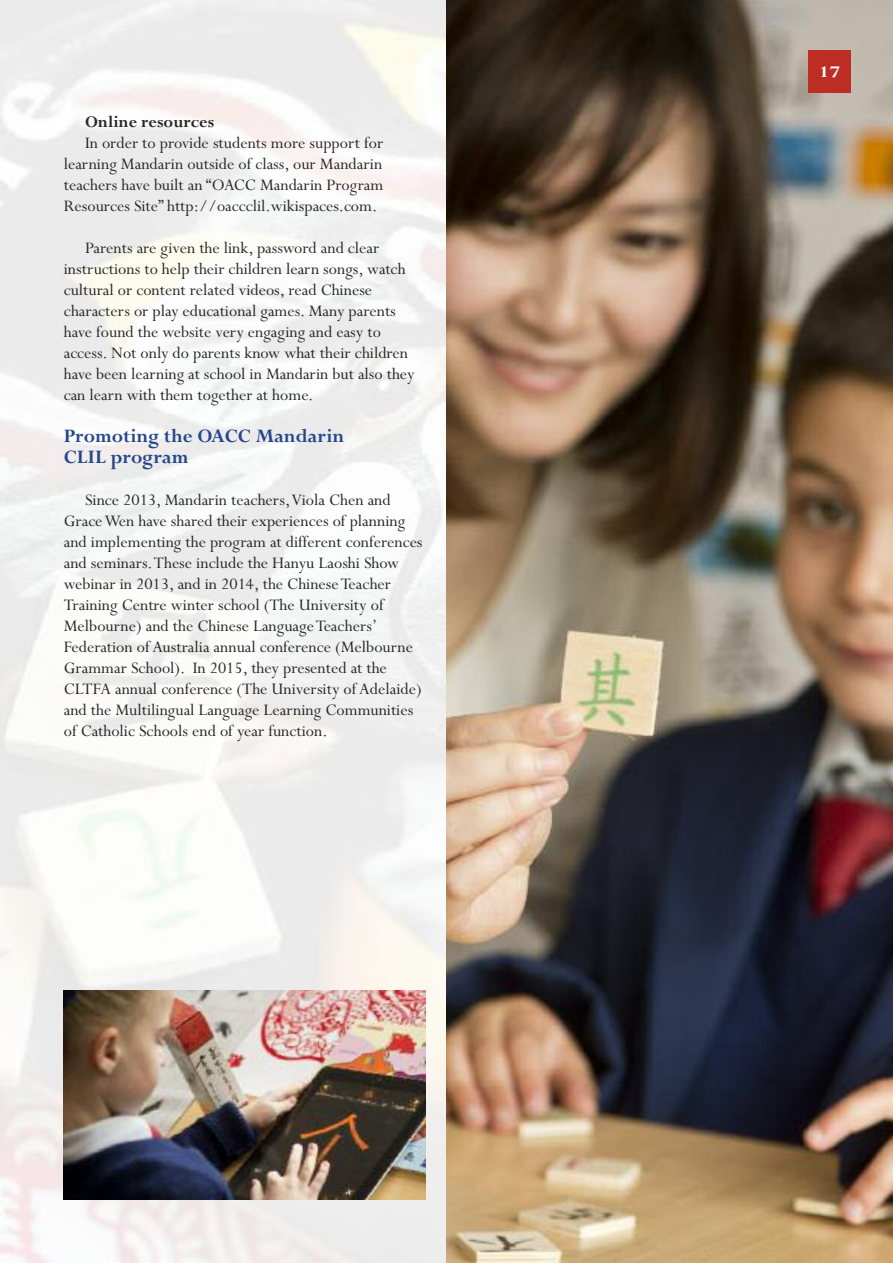
<style>
.page{position:relative;width:893px;height:1263px;background:#fff}
.page>*{position:absolute;margin:0;border:0;box-sizing:border-box;transform-origin:0 0}
.t1{font:700 21px/21px "Perpetua";color:#25478b}
.t2{font:18px/21px "Perpetua";color:#272526}
.t3{font:700 18px "Perpetua";color:#272526}
.t4{font:700 18px "Perpetua";color:#fff;scale:1.3 1}
</style>
<div class="page">
<img style="left:0;top:0;width:446px;height:1263px">
<img style="left:446px;top:0;width:447px;height:1263px">
<div style="left:808px;top:50px;width:43px;height:42px;background:#bd2d24"></div>
<img style="left:64px;top:990px;width:361px;height:209px">
<p class="t3" style="left:85px;top:110px;width:131px">Online resources</p>
<p class="t2" style="left:64px;top:131px;width:321px;text-align:justify;text-indent:21px">In order to provide students more support for learning Mandarin outside of class, our Mandarin teachers have built an “OACC Mandarin Program Resources Site” http://oaccclil.wikispaces.com.</p>
<p class="t2" style="left:64px;top:236px;width:352px;text-indent:21px">Parents are given the link, password and clear instructions to help their children learn songs, watch cultural or content related videos, read Chinese characters or play educational games. Many parents have found the website very engaging and easy to access. Not only do parents know what their children have been learning at school in Mandarin but also they can learn with them together at home.</p>
<p class="t1" style="left:64px;top:424px;width:282px">Promoting the OACC Mandarin<br>CLIL program</p>
<p class="t2" style="left:64px;top:488px;width:360px;text-indent:21px">Since 2013, Mandarin teachers,Viola Chen and GraceWen have shared their experiences of planning and implementing the program at different conferences and seminars.These include the Hanyu Laoshi Show webinar in 2013, and in 2014, the ChineseTeacher Training Centre winter school (The University of Melbourne) and the Chinese LanguageTeachers’ Federation ofAustralia annual conference (Melbourne Grammar School). In 2015, they presented at the CLTFA annual conference (The University ofAdelaide) and the Multilingual Language Learning Communities of Catholic Schools end of year function.</p>
<p class="t4" style="left:819px;top:60px;width:18px">17</p>
</div>
